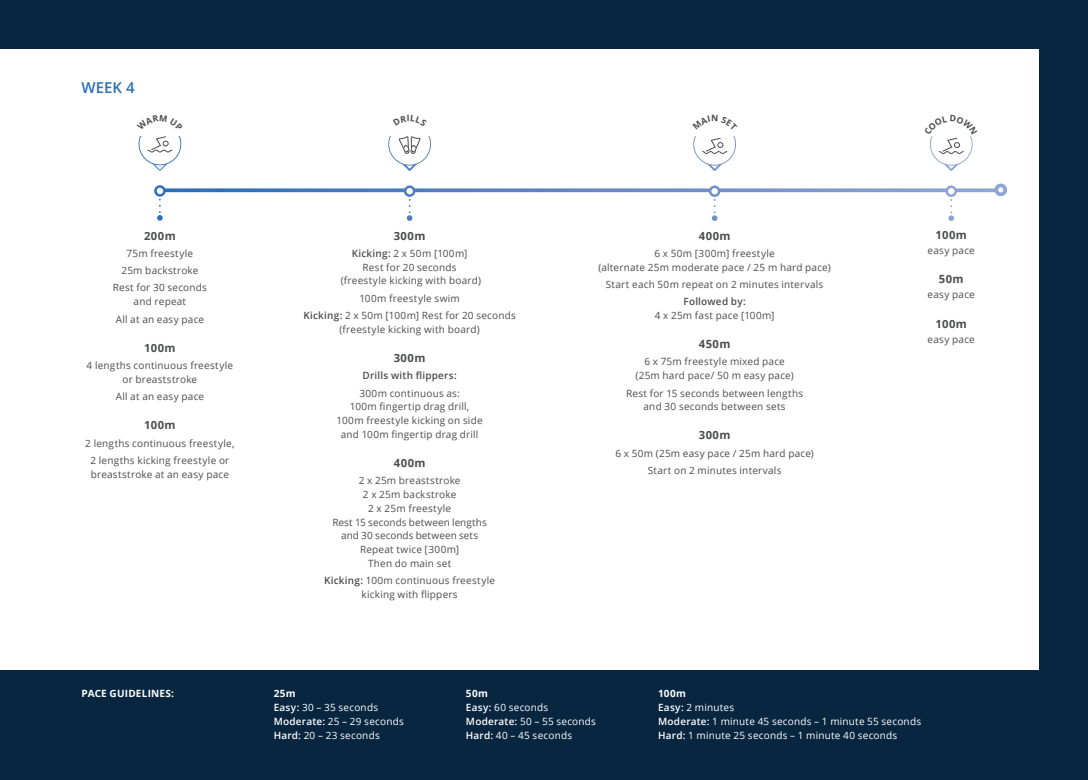
<style>
.page{position:relative;width:1088px;height:780px;background:#082640}
.page>*{position:absolute;margin:0;border:0;box-sizing:border-box;transform-origin:0 0}
.t1{font:600 15px "Open Sans";color:#296eb7}
.t2{font:700 11.25px "Open Sans";letter-spacing:.035em;color:#4b4c4d}
.t3{font:10px/13.8px "Open Sans";letter-spacing:.02em;color:#4b4c4d;text-align:center}
.t4{font:10px/13.8px "Open Sans";letter-spacing:.02em;color:#fff}
.t5{font:600 10px "Open Sans";letter-spacing:.02em;color:#4b4c4d}
.t6{font:700 10px "Open Sans";letter-spacing:.02em;color:#fff}
.s1{font-weight:600}
.s2{font-weight:700}
</style>
<div class="page">
<div style="left:0;top:50px;width:1038px;height:620px;background:#fff"></div>
<svg style="left:165px;top:188px;width:829px;height:4px"></svg>
<div style="left:994px;top:183px;width:13px;height:13px;border:4px solid #fff;border-radius:50%"></div>
<svg style="left:948px;top:196px;width:6px;height:25px"></svg>
<svg style="left:947px;top:187px;width:9px;height:9px"></svg>
<div style="left:945px;top:185px;width:12px;height:12px;border:2px solid #fff;border-radius:50%"></div>
<svg style="left:712px;top:199px;width:5px;height:22px"></svg>
<svg style="left:710px;top:187px;width:9px;height:9px"></svg>
<div style="left:709px;top:185px;width:11px;height:12px;border:2px solid #fff;border-radius:50%"></div>
<svg style="left:407px;top:199px;width:5px;height:22px"></svg>
<svg style="left:405px;top:187px;width:9px;height:9px"></svg>
<div style="left:404px;top:185px;width:11px;height:12px;border:2px solid #fff;border-radius:50%"></div>
<svg style="left:157px;top:196px;width:6px;height:25px"></svg>
<svg style="left:155px;top:186px;width:9px;height:9px"></svg>
<div style="left:154px;top:185px;width:12px;height:12px;border:2px solid #fff;border-radius:50%"></div>
<svg style="left:929px;top:136px;width:44px;height:35px"></svg>
<svg style="left:693px;top:136px;width:43px;height:35px"></svg>
<svg style="left:388px;top:136px;width:43px;height:35px"></svg>
<svg style="left:138px;top:136px;width:44px;height:35px"></svg>
<p class="t1" style="left:81px;top:77px;width:55px">WEEK 4</p>
<p class="t2" style="left:144px;top:227px;width:33px">200m</p>
<p class="t3" style="left:127px;top:246px;width:68px">75m freestyle</p>
<p class="t3" style="left:121px;top:263px;width:79px">25m backstroke</p>
<p class="t3" style="left:113px;top:281px;width:96px">Rest for 30 seconds and repeat</p>
<p class="t3" style="left:116px;top:312px;width:90px">All at an easy pace</p>
<p class="t2" style="left:144px;top:339px;width:33px">100m</p>
<p class="t3" style="left:87px;top:358px;width:148px">4 lengths continuous freestyle or breaststroke</p>
<p class="t3" style="left:116px;top:389px;width:90px">All at an easy pace</p>
<p class="t2" style="left:144px;top:417px;width:33px">100m</p>
<p class="t3" style="left:85px;top:436px;width:151px">2 lengths continuous freestyle,</p>
<p class="t3" style="left:90px;top:453px;width:140px;text-align:left">2 lengths kicking freestyle or breaststroke at an easy pace</p>
<p class="t2" style="left:394px;top:227px;width:33px">300m</p>
<p class="t3" style="left:341px;top:246px;width:142px"><span class="s1">Kicking:</span> 2 x 50m [100m]<br>Rest for 20 seconds (freestyle kicking with board)</p>
<p class="t3" style="left:359px;top:291px;width:102px">100m freestyle swim</p>
<p class="t3" style="left:303px;top:308px;width:214px"><span class="s1">Kicking:</span> 2 x 50m [100m] Rest for 20 seconds (freestyle kicking with board)</p>
<p class="t2" style="left:394px;top:350px;width:33px">300m</p>
<p class="t5" style="left:362px;top:369px;width:96px">Drills with flippers:</p>
<p class="t3" style="left:337px;top:386px;width:147px">300m continuous as:<br>100m fingertip drag drill,<br>100m freestyle kicking on side and 100m fingertip drag drill</p>
<p class="t2" style="left:394px;top:455px;width:33px">400m</p>
<p class="t3" style="left:359px;top:473px;width:103px">2 x 25m breaststroke</p>
<p class="t3" style="left:363px;top:487px;width:95px">2 x 25m backstroke</p>
<p class="t3" style="left:368px;top:501px;width:85px">2 x 25m freestyle</p>
<p class="t3" style="left:332px;top:514px;width:156px">Rest 15 seconds between lengths and 30 seconds between sets</p>
<p class="t3" style="left:360px;top:542px;width:101px">Repeat twice [300m]</p>
<p class="t3" style="left:368px;top:556px;width:85px">Then do main set</p>
<p class="t3" style="left:324px;top:573px;width:173px"><span class="s1">Kicking:</span> 100m continuous freestyle kicking with flippers</p>
<p class="t2" style="left:699px;top:227px;width:33px">400m</p>
<p class="t3" style="left:598px;top:246px;width:234px">6 x 50m [300m] freestyle<br>(alternate 25m moderate pace / 25 m hard pace)</p>
<p class="t3" style="left:606px;top:277px;width:219px">Start each 50m repeat on 2 minutes intervals</p>
<p class="t5" style="left:683px;top:295px;width:64px">Followed by:</p>
<p class="t3" style="left:655px;top:308px;width:121px">4 x 25m fast pace [100m]</p>
<p class="t2" style="left:699px;top:336px;width:33px">450m</p>
<p class="t3" style="left:635px;top:354px;width:160px">6 x 75m freestyle mixed pace (25m hard pace/ 50 m easy pace)</p>
<p class="t3" style="left:626px;top:386px;width:178px">Rest for 15 seconds between lengths and 30 seconds between sets</p>
<p class="t2" style="left:699px;top:427px;width:33px">300m</p>
<p class="t3" style="left:615px;top:446px;width:200px">6 x 50m (25m easy pace / 25m hard pace)</p>
<p class="t3" style="left:648px;top:463px;width:135px">Start on 2 minutes intervals</p>
<p class="t2" style="left:935px;top:227px;width:33px">100m</p>
<p class="t3" style="left:927px;top:243px;width:49px">easy pace</p>
<p class="t2" style="left:939px;top:271px;width:26px">50m</p>
<p class="t3" style="left:927px;top:288px;width:49px">easy pace</p>
<p class="t2" style="left:935px;top:315px;width:33px">100m</p>
<p class="t3" style="left:927px;top:332px;width:49px">easy pace</p>
<p class="t6" style="left:81px;top:686px;width:94px">PACE GUIDELINES:</p>
<p class="t4" style="left:274px;top:686px;width:132px"><span class="s2">25m<br></span><span class="s1">Easy:</span> 30 – 35 seconds<br><span class="s1">Moderate:</span> 25 – 29 seconds<br><span class="s1">Hard:</span> 20 – 23 seconds</p>
<p class="t4" style="left:466px;top:686px;width:132px"><span class="s2">50m<br></span><span class="s1">Easy:</span> 60 seconds<br><span class="s1">Moderate:</span> 50 – 55 seconds<br><span class="s1">Hard:</span> 40 – 45 seconds</p>
<p class="t4" style="left:658px;top:686px;width:264px"><span class="s2">100m<br></span><span class="s1">Easy:</span> 2 minutes<br><span class="s1">Moderate:</span> 1 minute 45 seconds – 1 minute 55 seconds<br><span class="s1">Hard:</span> 1 minute 25 seconds – 1 minute 40 seconds</p>
</div>
